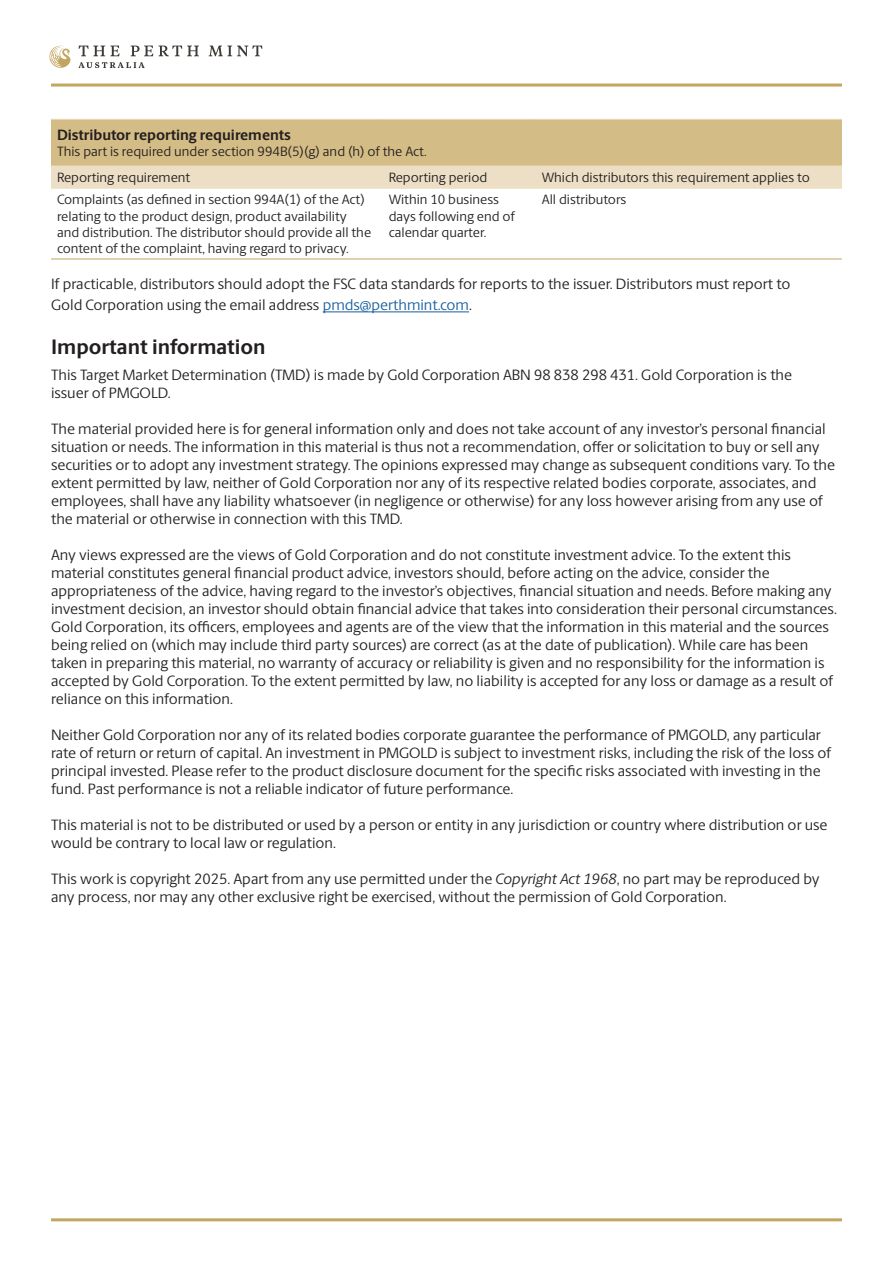
<style>
.page{position:relative;width:893px;height:1263px;background:#fff}
.page>*{position:absolute;margin:0;border:0;box-sizing:border-box;transform-origin:0 0}
.t1{font:700 21px "Berlingske Sans";color:#231f20}
.t2{font:15px/18px "Berlingske Sans";color:#231f20}
.t3{font:700 15px "Berlingske Sans";color:#231f20}
.t4{font:13.5px/16.2px "Berlingske Sans";color:#231f20}
.s1{color:#175d9e}
.s2{font-style:italic}
</style>
<div class="page">
<svg style="left:79px;top:46px;width:41px;height:10px"></svg>
<svg style="left:131px;top:46px;width:22px;height:10px"></svg>
<svg style="left:159px;top:46px;width:40px;height:10px"></svg>
<svg style="left:209px;top:46px;width:53px;height:10px"></svg>
<svg style="left:79px;top:62px;width:66px;height:6px"></svg>
<svg style="left:49px;top:46px;width:22px;height:22px"></svg>
<hr style="left:51px;top:84px;width:791px;height:3px;background:#c2a55f">
<hr style="left:51px;top:1218px;width:791px;height:3px;background:#c2a55f">
<hr style="left:323px;top:311px;width:146px;height:1px;background:#175d9e">
<div style="left:51px;top:119px;width:791px;height:47px;background:#d4bc86"></div>
<div style="left:51px;top:167px;width:791px;height:21px;background:#ecdfc6"></div>
<hr style="left:51px;top:119px;width:332px;height:1px;background:#ecdfc6">
<hr style="left:383px;top:119px;width:153px;height:1px;background:#ecdfc6">
<hr style="left:536px;top:119px;width:306px;height:1px;background:#ecdfc6">
<hr style="left:51px;top:166px;width:332px;height:1px;background:#ecdfc6">
<hr style="left:383px;top:166px;width:153px;height:1px;background:#ecdfc6">
<hr style="left:536px;top:166px;width:306px;height:1px;background:#ecdfc6">
<hr style="left:51px;top:188px;width:332px;height:1px;background:#ecdfc6">
<hr style="left:383px;top:188px;width:153px;height:1px;background:#ecdfc6">
<hr style="left:536px;top:188px;width:306px;height:1px;background:#ecdfc6">
<hr style="left:51px;top:259px;width:332px;height:1px;background:#c2a55f">
<hr style="left:383px;top:259px;width:153px;height:1px;background:#c2a55f">
<hr style="left:536px;top:259px;width:306px;height:1px;background:#c2a55f">
<p class="t3" style="left:57px;top:124px;width:236px">Distributor reporting requirements</p>
<p class="t4" style="left:57px;top:143px;width:371px">This part is required under section 994B(5)(g) and (h) of the Act.</p>
<p class="t4" style="left:57px;top:169px;width:135px">Reporting requirement</p>
<p class="t4" style="left:389px;top:169px;width:100px">Reporting period</p>
<p class="t4" style="left:542px;top:169px;width:270px">Which distributors this requirement applies to</p>
<p class="t4" style="left:57px;top:191px;width:316px">Complaints (as defined in section 994A(1) of the Act) relating to the product design, product availability and distribution. The distributor should provide all the content of the complaint, having regard to privacy.</p>
<p class="t4" style="left:389px;top:191px;width:128px">Within 10 business days following end of calendar quarter.</p>
<p class="t4" style="left:542px;top:191px;width:86px">All distributors</p>
<p class="t2" style="left:51px;top:273px;width:741px;line-height:21px">If practicable, distributors should adopt the FSC data standards for reports to the issuer. Distributors must report to<br>Gold Corporation using the email address <span class="s1">pmds@perthmint.com</span>.</p>
<p class="t1" style="left:51px;top:331px;width:216px">Important information</p>
<p class="t2" style="left:51px;top:365px;width:743px">This Target Market Determination (TMD) is made by Gold Corporation ABN 98 838 298 431. Gold Corporation is the issuer of PMGOLD.</p>
<p class="t2" style="left:51px;top:419px;width:785px">The material provided here is for general information only and does not take account of any investor’s personal financial situation or needs. The information in this material is thus not a recommendation, offer or solicitation to buy or sell any securities or to adopt any investment strategy. The opinions expressed may change as subsequent conditions vary. To the extent permitted by law, neither of Gold Corporation nor any of its respective related bodies corporate, associates, and employees, shall have any liability whatsoever (in negligence or otherwise) for any loss however arising from any use of the material or otherwise in connection with this TMD.</p>
<p class="t2" style="left:51px;top:545px;width:787px">Any views expressed are the views of Gold Corporation and do not constitute investment advice. To the extent this material constitutes general financial product advice, investors should, before acting on the advice, consider the appropriateness of the advice, having regard to the investor’s objectives, financial situation and needs. Before making any investment decision, an investor should obtain financial advice that takes into consideration their personal circumstances.</p>
<p class="t2" style="left:51px;top:617px;width:784px">Gold Corporation, its officers, employees and agents are of the view that the information in this material and the sources being relied on (which may include third party sources) are correct (as at the date of publication). While care has been taken in preparing this material, no warranty of accuracy or reliability is given and no responsibility for the information is accepted by Gold Corporation. To the extent permitted by law, no liability is accepted for any loss or damage as a result of reliance on this information.</p>
<p class="t2" style="left:51px;top:725px;width:782px">Neither Gold Corporation nor any of its related bodies corporate guarantee the performance of PMGOLD, any particular rate of return or return of capital. An investment in PMGOLD is subject to investment risks, including the risk of the loss of principal invested. Please refer to the product disclosure document for the specific risks associated with investing in the fund. Past performance is not a reliable indicator of future performance.</p>
<p class="t2" style="left:51px;top:815px;width:778px">This material is not to be distributed or used by a person or entity in any jurisdiction or country where distribution or use would be contrary to local law or regulation.</p>
<p class="t2" style="left:51px;top:869px;width:770px">This work is copyright 2025. Apart from any use permitted under the <span class="s2">Copyright Act 1968</span>, no part may be reproduced by any process, nor may any other exclusive right be exercised, without the permission of Gold Corporation.</p>
</div>
